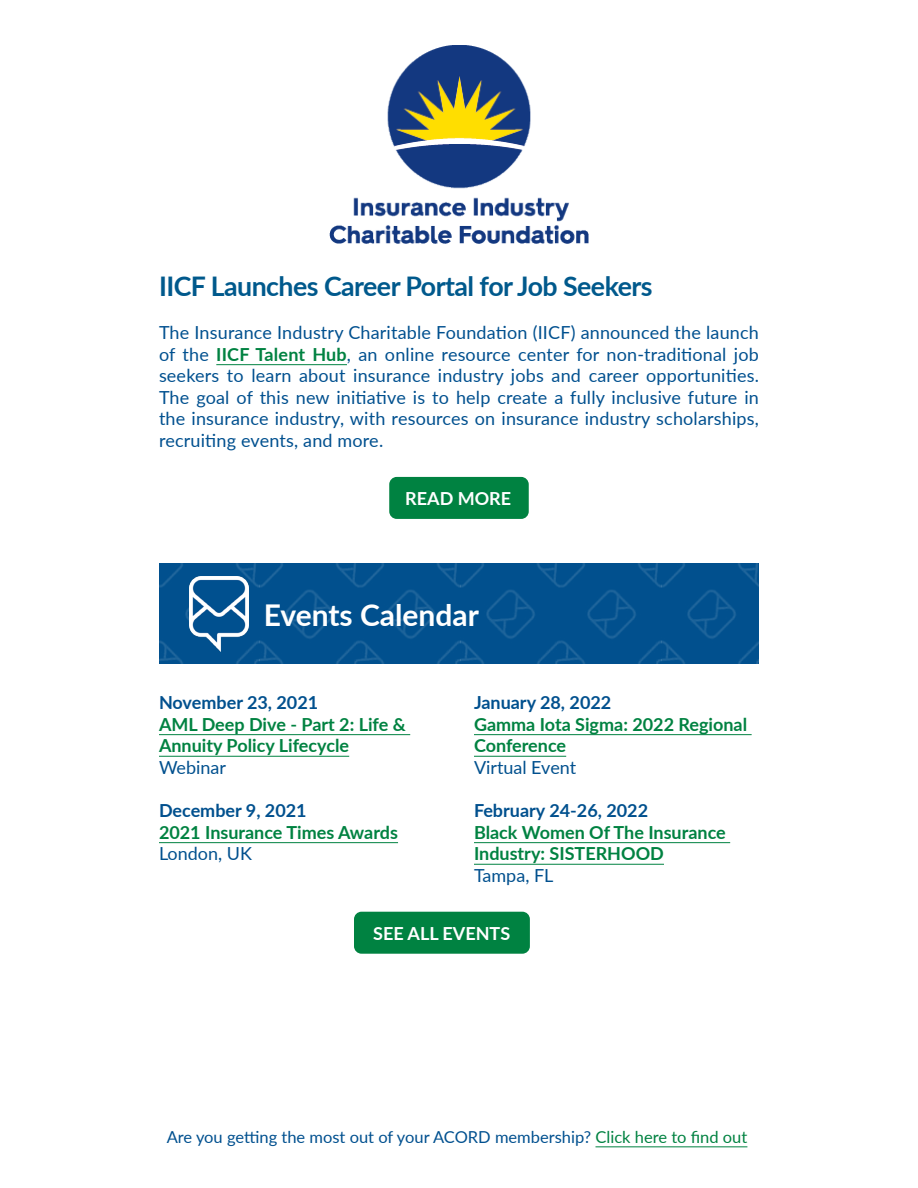
<style>
.page{position:relative;width:918px;height:1188px;background:#fff}
.page>*{position:absolute;margin:0;border:0;box-sizing:border-box;transform-origin:0 0}
.t1{font:700 30px "Lato";color:#fff}
.t2{font:700 27px "Lato";letter-spacing:-.02em;color:#00598c}
.t3{font:18px/21.6px "Lato";letter-spacing:.01em;color:#00508f;text-align:justify}
.t4{font:700 18px/21.6px "Lato";color:#008241}
.t5{font:700 18px "Lato";color:#01508e}
.t6{font:18px "Lato";color:#01508e}
.t7{font:700 18px "Lato";color:#fff}
.t8{font:16.5px "Lato";color:#00508f}
.s1{font-weight:700;color:#008241}
.s2{color:#008241}
.s3{color:#fff}
</style>
<div class="page">
<hr style="left:216px;top:364px;width:131px;height:1px;background:#008241">
<div style="left:389px;top:477px;width:140px;height:42px;background:#008241;border-radius:8px"></div>
<img style="left:329px;top:45px;width:260px;height:199px">
<div style="left:354px;top:912px;width:176px;height:42px;background:#008241;border-radius:8px"></div>
<img style="left:159px;top:564px;width:600px;height:100px">
<img style="left:189px;top:577px;width:60px;height:75px">
<hr style="left:159px;top:734px;width:251px;height:1px;background:#008241">
<hr style="left:159px;top:756px;width:190px;height:1px;background:#008241">
<hr style="left:159px;top:842px;width:239px;height:1px;background:#008241">
<hr style="left:474px;top:734px;width:278px;height:1px;background:#008241">
<hr style="left:474px;top:756px;width:92px;height:1px;background:#008241">
<hr style="left:474px;top:842px;width:256px;height:1px;background:#008241">
<hr style="left:474px;top:864px;width:190px;height:1px;background:#008241">
<hr style="left:596px;top:1146px;width:151px;height:1px;background:#008241">
<h2 class="t2" style="left:159px;top:266px;width:495px">IICF Launches Career Portal for Job Seekers</h2>
<p class="t3" style="left:159px;top:321px;width:601px">The Insurance Industry Charitable Foundation (IICF) announced the launch of the <span class="s1">IICF Talent Hub</span>, an online resource center for non-traditional job seekers to learn about insurance industry jobs and career opportunities.<br>The goal of this new initiative is to help create a fully inclusive future in the insurance industry, with resources on insurance industry scholarships, recruiting events, and more.</p>
<p class="t7" style="left:405px;top:485px;width:107px">READ MORE</p>
<h1 class="t1" style="left:264px;top:593px;width:217px">Events Calendar</h1>
<p class="t5" style="left:159px;top:689px;width:161px">November 23, 2021</p>
<p class="t4" style="left:159px;top:712px;width:248px">AML Deep Dive - Part 2: Life &amp;<br>Annuity Policy Lifecycle</p>
<p class="t6" style="left:159px;top:754px;width:69px">Webinar</p>
<p class="t5" style="left:159px;top:797px;width:149px">December 9, 2021</p>
<p class="t4" style="left:159px;top:820px;width:241px">2021 Insurance Times Awards</p>
<p class="t6" style="left:159px;top:841px;width:95px">London, UK</p>
<p class="t5" style="left:474px;top:689px;width:139px">January 28, 2022</p>
<p class="t4" style="left:474px;top:712px;width:275px">Gamma Iota Sigma: 2022 Regional<br>Conference</p>
<p class="t6" style="left:474px;top:754px;width:104px">Virtual Event</p>
<p class="t5" style="left:474px;top:797px;width:176px">February 24-26, 2022</p>
<p class="t4" style="left:474px;top:820px;width:253px">Black Women Of The Insurance<br>Industry: SISTERHOOD</p>
<p class="t6" style="left:474px;top:862px;width:81px">Tampa, FL</p>
<p class="t7" style="left:373px;top:920px;width:139px">SEE ALL EVENTS</p>
<p class="t8" style="left:167px;top:1125px;width:586px">Are you getting the most out of your ACORD membership? <span class="s2">Click here to find out</span><span class="s3">.</span></p>
</div>
